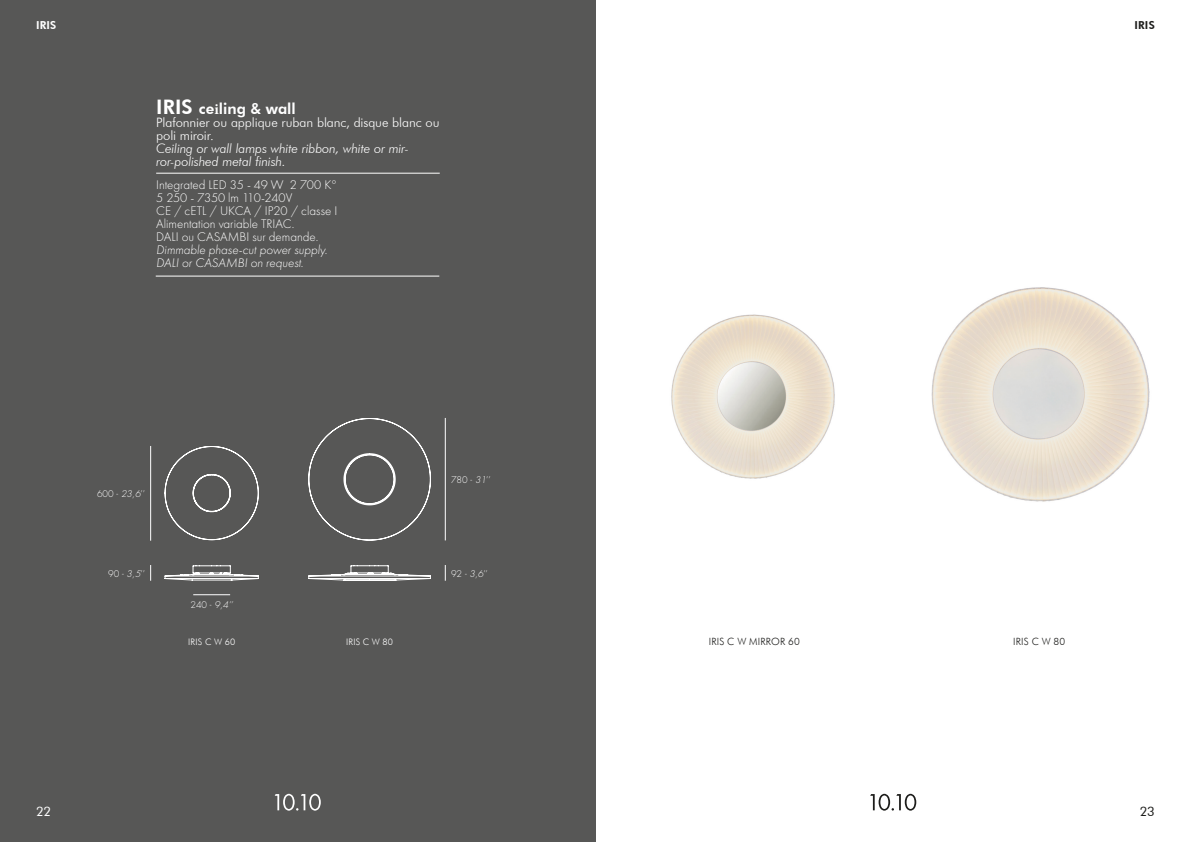
<style>
.page{position:relative;width:1191px;height:842px;background:#fff}
.page>*{position:absolute;margin:0;border:0;box-sizing:border-box;transform-origin:0 0}
.t1{font:800 15px "Futura BT";color:#fff}
.t2{font:italic 300 13px/13px "Futura BT";letter-spacing:-.01em;color:#fff}
.t3{font:300 13px "Futura PT";color:#fff}
.t4{font:italic 300 13px "Futura PT";letter-spacing:-.005em;color:#fff}
.t5{font:13px "Futura BT";color:#fff}
.t6{font:13px "Futura BT";color:#1d1d1b}
.t7{font:800 11px "Futura BT";color:#fff}
.t8{font:800 11px "Futura BT";color:#1d1d1b}
.t9{font:300 10px "Futura BT";letter-spacing:.02em;color:#1d1d1b}
.t10{font:300 9px "Futura Std";color:#fff}
.t11{font:300 9px "Futura BT";letter-spacing:.025em;color:#fff}
.t12{font:italic 300 9px "Futura Std";color:#fff}
.s1{font-family:"Futura PT";font-weight:300;font-style:italic;color:#575756}
.s2{font-size:20px}
.s3{font-family:"Minion Pro";font-weight:700}
.s4{font-style:normal}
.s5{font-style:italic}
</style>
<div class="page">
<div style="left:0;top:0;width:595px;height:842px;background:#575756"></div>
<hr style="left:156px;top:173px;width:284px;height:1px;background:#fff">
<hr style="left:156px;top:276px;width:283px;height:1px;background:#fff">
<img style="left:671px;top:314px;width:164px;height:165px">
<svg style="left:275px;top:794px;width:46px;height:17px"></svg>
<svg style="left:870px;top:794px;width:46px;height:17px"></svg>
<svg style="left:308px;top:418px;width:123px;height:123px"></svg>
<svg style="left:308px;top:565px;width:123px;height:16px"></svg>
<svg style="left:164px;top:565px;width:95px;height:16px"></svg>
<hr style="left:445px;top:418px;width:1px;height:122px;background:#fff">
<hr style="left:150px;top:446px;width:1px;height:95px;background:#fff">
<svg style="left:150px;top:565px;width:1px;height:16px"></svg>
<hr style="left:193px;top:594px;width:37px;height:1px;background:#fff">
<svg style="left:445px;top:565px;width:1px;height:16px"></svg>
<img style="left:931px;top:287px;width:219px;height:215px">
<svg style="left:164px;top:446px;width:95px;height:94px"></svg>
<p class="t7" style="left:36px;top:19px;width:33px">IRIS<span class="s1">ad</span></p>
<p class="t8" style="left:1134px;top:19px;width:22px">IRIS</p>
<p class="t1" style="left:156px;top:100px;width:141px"><span class="s2">IRIS</span> ce<span class="s3">i</span>ling &amp; wall</p>
<p class="t2" style="left:156px;top:116px;width:285px"><span class="s4">Plafonnier ou applique ruban blanc, disque blanc ou poli miroir.<br></span>Ceiling or wall lamps white ribbon, white or mir&shy;ror-polished metal finish.</p>
<p class="t3" style="left:156px;top:178px;width:183px">Integrated LED 35 - 49 W 2 700 K°</p>
<p class="t3" style="left:156px;top:191px;width:138px">5 250 - 7350 lm 110-240V</p>
<p class="t3" style="left:156px;top:204px;width:183px">CE / cETL / UKCA / IP20 / classe I</p>
<p class="t3" style="left:156px;top:217px;width:140px">Alimentation variable TRIAC.</p>
<p class="t3" style="left:156px;top:230px;width:164px">DALI ou CASAMBI sur demande.</p>
<p class="t4" style="left:156px;top:243px;width:173px">Dimmable phase-cut power supply.</p>
<p class="t4" style="left:156px;top:256px;width:149px">DALI or CASAMBI on request.</p>
<p class="t10" style="left:97px;top:488px;width:50px">600 - <span class="s5">23,6</span>’’</p>
<p class="t10" style="left:108px;top:568px;width:38px">90 - <span class="s5">3,5</span>’’</p>
<p class="t10" style="left:451px;top:474px;width:41px">780 - <span class="s5">31</span>’’</p>
<p class="t12" style="left:190px;top:599px;width:44px"><span class="s4">240 -</span> 9,4’’</p>
<p class="t10" style="left:451px;top:568px;width:38px">92 - <span class="s5">3,6</span>’’</p>
<p class="t11" style="left:188px;top:636px;width:48px">IRIS C W 60</p>
<p class="t11" style="left:346px;top:636px;width:49px">IRIS C W 80</p>
<p class="t9" style="left:709px;top:636px;width:93px">IRIS C W MIRROR 60</p>
<p class="t9" style="left:1013px;top:636px;width:54px">IRIS C W 80</p>
<p class="t5" style="left:36px;top:803px;width:17px">22</p>
<p class="t6" style="left:1139px;top:803px;width:17px">23</p>
</div>
